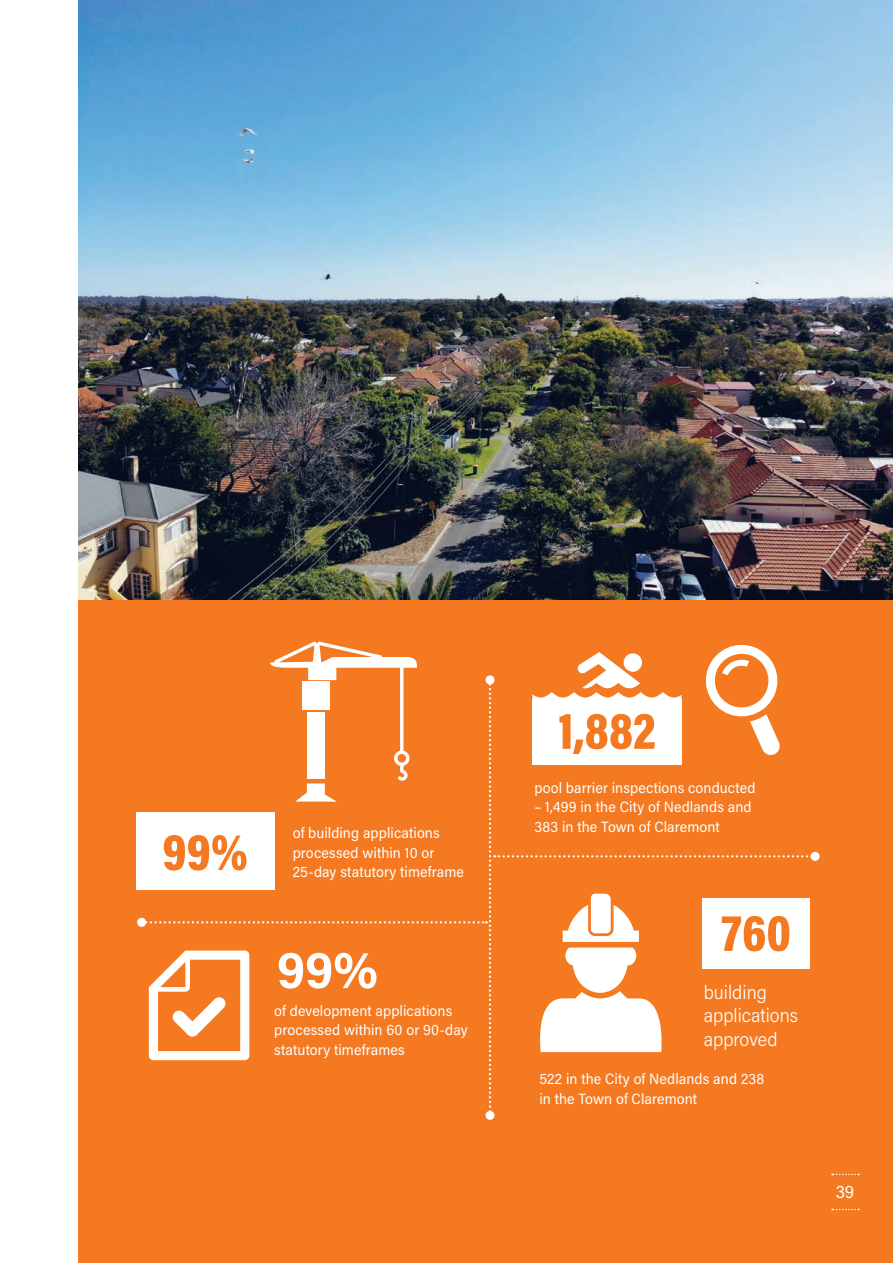
<style>
.page{position:relative;width:893px;height:1263px;background:#fff}
.page>*{position:absolute;margin:0;border:0;box-sizing:border-box;transform-origin:0 0}
.t1{font:900 52.5px "Acumin Pro Cond";color:#f47921}
.t2{font:700 52.5px "Acumin Pro Semi Cond";color:#fff}
.t3{font:300 19.5px/23.4px "Acumin Pro Semi Cond";color:#fff}
.t4{font:18px "Acumin Pro Semi Cond";color:#fff}
.t5{font:15px/19.5px "Acumin Pro Semi Cond";letter-spacing:.005em;color:#fff}
</style>
<div class="page">
<div style="left:79px;top:600px;width:814px;height:663px;background:#f47921"></div>
<img style="left:79px;top:0;width:814px;height:600px">
<div style="left:136px;top:812px;width:138px;height:77px;background:#fff"></div>
<div style="left:485px;top:1111px;width:9px;height:9px;background:#fff;border-radius:50%"></div>
<div style="left:137px;top:918px;width:9px;height:9px;background:#fff;border-radius:50%"></div>
<div style="left:811px;top:852px;width:9px;height:9px;background:#fff;border-radius:50%"></div>
<svg style="left:142px;top:641px;width:674px;height:475px"></svg>
<svg style="left:832px;top:1174px;width:27px;height:1px"></svg>
<svg style="left:832px;top:1209px;width:27px;height:1px"></svg>
<h1 class="t1" style="left:162px;top:818px;width:87px">99%</h1>
<p class="t5" style="left:293px;top:823px;width:173px">of building applications processed within 10 or<br>25-day statutory timeframe</p>
<h1 class="t2" style="left:277px;top:933px;width:103px">99%</h1>
<p class="t5" style="left:274px;top:1000px;width:195px">of development applications processed within 60 or 90-day statutory timeframes</p>
<h1 class="t1" style="left:558px;top:696px;width:99px">1,882</h1>
<p class="t5" style="left:534px;top:777px;width:223px">pool barrier inspections conducted</p>
<p class="t5" style="left:534px;top:796px;width:219px">– 1,499 in the City of Nedlands and<br>383 in the Town of Claremont</p>
<h1 class="t1" style="left:722px;top:898px;width:71px">760</h1>
<h2 class="t3" style="left:704px;top:979px;width:96px">building applications approved</h2>
<p class="t5" style="left:539px;top:1068px;width:226px">522 in the City of Nedlands and 238 in the Town of Claremont</p>
<p class="t4" style="left:836px;top:1179px;width:20px">39</p>
</div>
